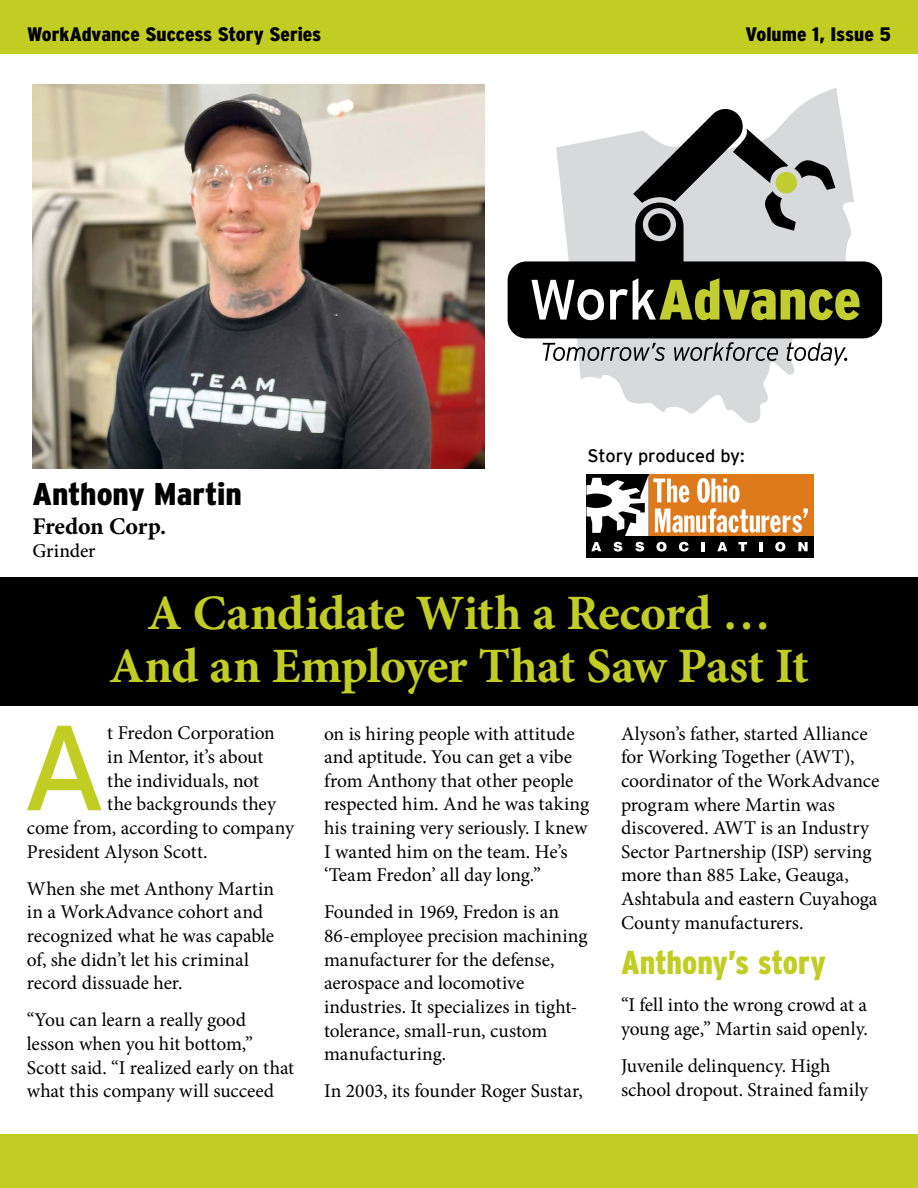
<style>
.page{position:relative;width:918px;height:1188px;background:#fff}
.page>*{position:absolute;margin:0;border:0;box-sizing:border-box;transform-origin:0 0}
.t1{font:120.75px "Interstate";color:#c2cd23}
.t2{font:700 49.5px/52.5px "Minion Pro";letter-spacing:-.015em;color:#c2cd23;text-align:center}
.t3{font:900 condensed 33px "Interstate";letter-spacing:-.005em;color:#c2cd23}
.t4{font:900 condensed 31.5px "Interstate";color:#000;scale:1.1 1}
.t5{font:700 24px "Minion Pro";letter-spacing:-.01em;color:#000}
.t6{font:19.5px/23.7px "Minion Pro";letter-spacing:-.005em;color:#000}
.t7{font:900 condensed 19.5px "Interstate";color:#000;scale:1.1 1}
.t8{font:500 19.5px "Minion Pro";letter-spacing:-.005em;color:#000}
.t9{font:18px "Interstate";color:#000}
</style>
<div class="page">
<div style="left:0;top:0;width:918px;height:54px;background:#c2cd23"></div>
<div style="left:587px;top:475px;width:227px;height:61px;background:#df7a1c"></div>
<div style="left:587px;top:536px;width:227px;height:21px;background:#000"></div>
<svg style="left:591px;top:542px;width:10px;height:9px"></svg>
<svg style="left:614px;top:542px;width:8px;height:10px"></svg>
<svg style="left:635px;top:542px;width:9px;height:10px"></svg>
<svg style="left:656px;top:542px;width:11px;height:10px"></svg>
<svg style="left:679px;top:542px;width:10px;height:10px"></svg>
<svg style="left:701px;top:542px;width:4px;height:9px"></svg>
<svg style="left:717px;top:542px;width:10px;height:9px"></svg>
<svg style="left:738px;top:542px;width:9px;height:9px"></svg>
<svg style="left:759px;top:542px;width:3px;height:9px"></svg>
<svg style="left:775px;top:542px;width:10px;height:10px"></svg>
<svg style="left:798px;top:542px;width:10px;height:9px"></svg>
<svg style="left:586px;top:475px;width:222px;height:61px"></svg>
<img style="left:32px;top:84px;width:453px;height:385px">
<svg style="left:556px;top:88px;width:298px;height:335px"></svg>
<svg style="left:633px;top:109px;width:202px;height:94px"></svg>
<div style="left:775px;top:172px;width:22px;height:22px;background:#c1cd30;border-radius:50%"></div>
<svg style="left:508px;top:203px;width:374px;height:135px"></svg>
<svg style="left:531px;top:280px;width:73px;height:40px"></svg>
<svg style="left:610px;top:278px;width:250px;height:42px;background:#5c6023"></svg>
<svg style="left:543px;top:343px;width:122px;height:18px"></svg>
<svg style="left:674px;top:342px;width:104px;height:19px;background:#9fa1a2"></svg>
<svg style="left:787px;top:342px;width:60px;height:23px"></svg>
<div style="left:0;top:1134px;width:918px;height:54px;background:#c2cd23"></div>
<div style="left:0;top:578px;width:918px;height:128px;background:#000"></div>
<p class="t7" style="left:27px;top:24px;width:269px">WorkAdvance Success Story Series</p>
<p class="t7" style="left:745px;top:24px;width:134px">Volume 1, Issue 5</p>
<p class="t9" style="left:588px;top:445px;width:159px">Story produced by:</p>
<h3 class="t4" style="left:32px;top:477px;width:192px">Anthony Martin</h3>
<p class="t5" style="left:32px;top:509px;width:135px">Fredon Corp.</p>
<p class="t8" style="left:32px;top:538px;width:65px">Grinder</p>
<h2 class="t2" style="left:109px;top:587px;width:701px">A Candidate With a Record …<br>And an Employer That Saw Past It</h2>
<h1 class="t1" style="left:21px;top:700px;width:87px">A</h1>
<p class="t6" style="left:107px;top:721px;width:169px">t Fredon Corporation</p>
<p class="t6" style="left:324px;top:722px;width:267px">on is hiring people with attitude and aptitude. You can get a vibe from Anthony that other people respected him. And he was taking his training very seriously. I knew<br>I wanted him on the team. He’s ‘Team Fredon’ all day long.”</p>
<p class="t6" style="left:324px;top:900px;width:265px">Founded in 1969, Fredon is an<br>86-employee precision machining manufacturer for the defense, aerospace and locomotive industries. It specializes in tight&shy;tolerance, small-run, custom manufacturing.</p>
<p class="t6" style="left:324px;top:1079px;width:260px">In 2003, its founder Roger Sustar,</p>
<p class="t6" style="left:621px;top:722px;width:260px">Alyson’s father, started Alliance for Working Together (AWT), coordinator of the WorkAdvance program where Martin was discovered. AWT is an Industry<br>Sector Partnership (ISP) serving more than 885 Lake, Geauga,<br>Ashtabula and eastern Cuyahoga<br>County manufacturers.</p>
<h3 class="t3" style="left:621px;top:944px;width:206px">Anthony’s story</h3>
<p class="t6" style="left:621px;top:993px;width:248px">“I fell into the wrong crowd at a young age,” Martin said openly.</p>
<p class="t6" style="left:621px;top:1054px;width:249px">Juvenile delinquency. High school dropout. Strained family</p>
<p class="t6" style="left:107px;top:745px;width:157px">in Mentor, it’s about</p>
<p class="t6" style="left:107px;top:769px;width:153px">the individuals, not</p>
<p class="t6" style="left:107px;top:792px;width:170px">the backgrounds they</p>
<p class="t6" style="left:27px;top:816px;width:269px">come from, according to company</p>
<p class="t6" style="left:27px;top:840px;width:182px">President Alyson Scott.</p>
<p class="t6" style="left:27px;top:877px;width:249px">When she met Anthony Martin in a WorkAdvance cohort and recognized what he was capable of, she didn’t let his criminal record dissuade her.</p>
<p class="t6" style="left:27px;top:1008px;width:269px">“You can learn a really good lesson when you hit bottom,”<br>Scott said. “I realized early on that what this company will succeed</p>
</div>
